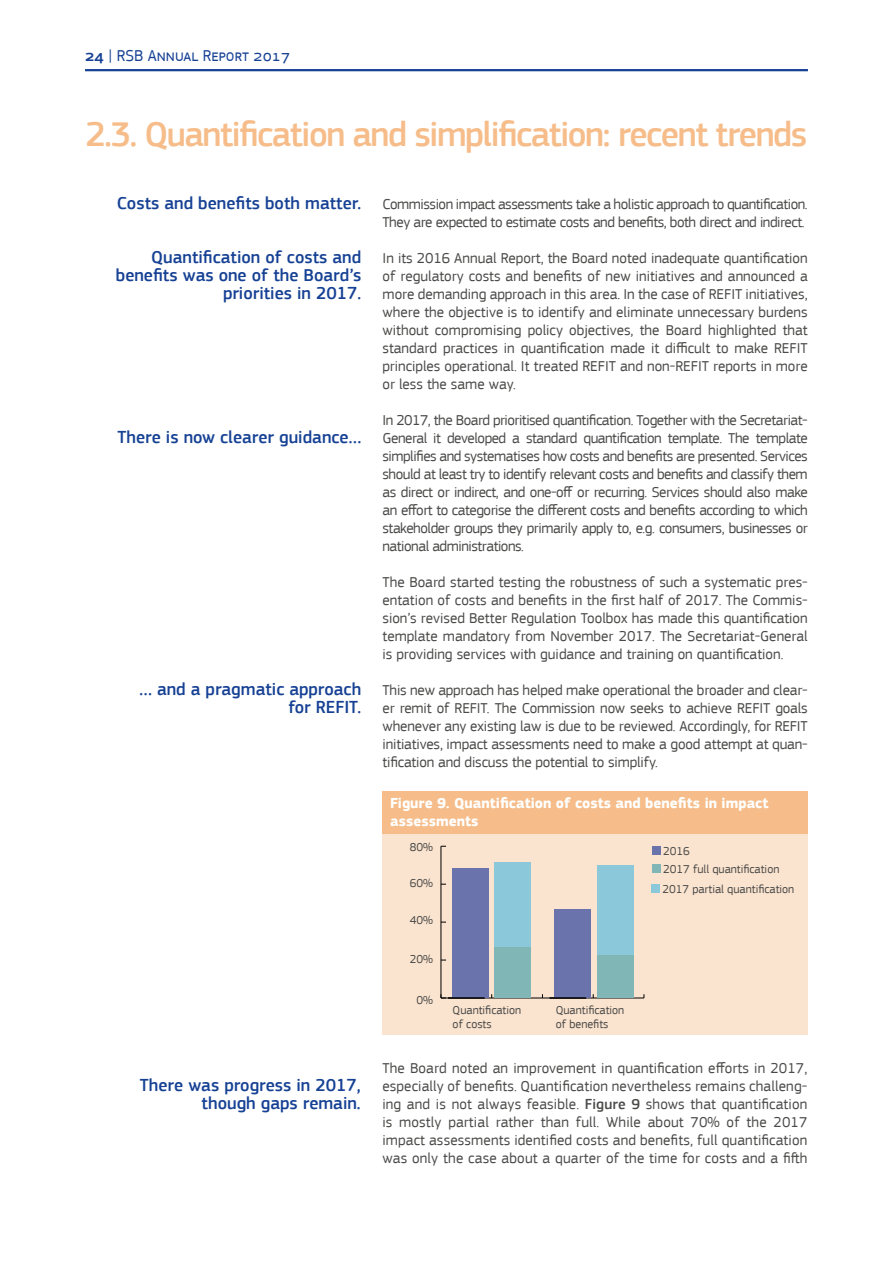
<style>
.page{position:relative;width:893px;height:1263px;background:#fff}
.page>*{position:absolute;margin:0;border:0;box-sizing:border-box;transform-origin:0 0}
.t1{font:500 36px "EC Square Sans Pro";letter-spacing:-.04em;color:#f6bd8a}
.t2{font:500 18px/18px "EC Square Sans Pro";color:#164194;text-align:right}
.t3{font:16.5px "EC Square Sans Pro";color:#164194}
.t4{font:15px/18px "EC Square Sans Pro";letter-spacing:-.01em;color:#4a4a49;text-align:justify}
.t5{font:15px/18px "EC Square Sans Pro";letter-spacing:-.03em;color:#4a4a49}
.t6{font:700 15px/18px "EC Square Sans Pro";color:#fff}
.t7{font:12px/13.5px "EC Square Sans Pro";color:#4a4a49}
.s1{font-weight:500}
</style>
<div class="page">
<div style="left:382px;top:802px;width:426px;height:233px;background:#fbe4cf"></div>
<div style="left:383px;top:792px;width:425px;height:42px;background:#f6bd8a"></div>
<hr style="left:441px;top:998px;width:203px;height:1px;background:#000">
<hr style="left:441px;top:846px;width:1px;height:152px;background:#000">
<svg style="left:441px;top:994px;width:5px;height:5px"></svg>
<div style="left:452px;top:868px;width:37px;height:130px;background:#6a73ab"></div>
<div style="left:554px;top:909px;width:36px;height:89px;background:#6a73ab"></div>
<div style="left:495px;top:862px;width:36px;height:86px;background:#8bc8da"></div>
<div style="left:597px;top:866px;width:36px;height:89px;background:#8bc8da"></div>
<div style="left:495px;top:948px;width:36px;height:50px;background:#80b6b6"></div>
<div style="left:597px;top:955px;width:36px;height:43px;background:#80b6b6"></div>
<div style="left:652px;top:846px;width:8px;height:9px;background:#6a73ab"></div>
<div style="left:652px;top:864px;width:8px;height:9px;background:#80b6b6"></div>
<div style="left:651px;top:884px;width:8px;height:9px;background:#8bc8da"></div>
<hr style="left:85px;top:69px;width:723px;height:2px;background:#164194">
<p class="t3" style="left:85px;top:46px;width:207px"><span class="s1">24</span> | RSB Annual Report 2017</p>
<h1 class="t1" style="left:85px;top:113px;width:723px">2.3. Quantification and simplification: recent trends</h1>
<p class="t2" style="left:117px;top:194px;width:246px">Costs and benefits both matter.</p>
<p class="t2" style="left:116px;top:248px;width:247px">Quantification of costs and benefits was one of the Board’s priorities in 2017.</p>
<p class="t2" style="left:117px;top:428px;width:245px">There is now clearer guidance…</p>
<p class="t2" style="left:139px;top:680px;width:223px">… and a pragmatic approach for REFIT.</p>
<p class="t2" style="left:140px;top:1076px;width:222px">There was progress in 2017, though gaps remain.</p>
<p class="t5" style="left:382px;top:195px;width:427px">Commission impact assessments take a holistic approach to quantification.<br>They are expected to estimate costs and benefits, both direct and indirect.</p>
<p class="t4" style="left:382px;top:249px;width:427px">In its 2016 Annual Report, the Board noted inadequate quantification of regulatory costs and benefits of new initiatives and announced a more demanding approach in this area. In the case of REFIT initiatives, where the objective is to identify and eliminate unnecessary burdens without compromising policy objectives, the Board highlighted that standard practices in quantification made it difficult to make REFIT principles operational. It treated REFIT and non-REFIT reports in more or less the same way.</p>
<p class="t4" style="left:382px;top:411px;width:427px">In 2017, the Board prioritised quantification. Together with the Secretariat-General it developed a standard quantification template. The template simplifies and systematises how costs and benefits are presented. Services should at least try to identify relevant costs and benefits and classify them as direct or indirect, and one-off or recurring. Services should also make an effort to categorise the different costs and benefits according to which stakeholder groups they primarily apply to, e.g. consumers, businesses or national administrations.</p>
<p class="t4" style="left:382px;top:573px;width:427px">The Board started testing the robustness of such a systematic pres&shy;entation of costs and benefits in the first half of 2017. The Commis&shy;sion’s revised Better Regulation Toolbox has made this quantification template mandatory from November 2017. The Secretariat-General is providing services with guidance and training on quantification.</p>
<p class="t4" style="left:382px;top:681px;width:427px">This new approach has helped make operational the broader and clear&shy;er remit of REFIT. The Commission now seeks to achieve REFIT goals whenever any existing law is due to be reviewed. Accordingly, for REFIT initiatives, impact assessments need to make a good attempt at quan&shy;tification and discuss the potential to simplify.</p>
<p class="t6" style="left:390px;top:795px;width:380px">Figure 9. Quantification of costs and benefits in impact assessments</p>
<p class="t7" style="left:410px;top:840px;width:25px">80%</p>
<p class="t7" style="left:663px;top:842px;width:118px;line-height:18px">2016<br>2017 full quantification</p>
<p class="t7" style="left:662px;top:882px;width:133px">2017 partial quantification</p>
<p class="t7" style="left:410px;top:876px;width:25px">60%</p>
<p class="t7" style="left:410px;top:913px;width:25px">40%</p>
<p class="t7" style="left:410px;top:952px;width:25px">20%</p>
<p class="t7" style="left:416px;top:993px;width:18px">0%</p>
<p class="t7" style="left:453px;top:1003px;width:70px">Quantification of costs</p>
<p class="t7" style="left:556px;top:1003px;width:70px">Quantification of benefits</p>
<p class="t4" style="left:382px;top:1059px;width:426px">The Board noted an improvement in quantification efforts in 2017, especially of benefits. Quantification nevertheless remains challeng&shy;ing and is not always feasible. <span class="s1">Figure 9</span> shows that quantification is mostly partial rather than full. While about 70% of the 2017 impact assessments identified costs and benefits, full quantification was only the case about a quarter of the time for costs and a fifth</p>
</div>
